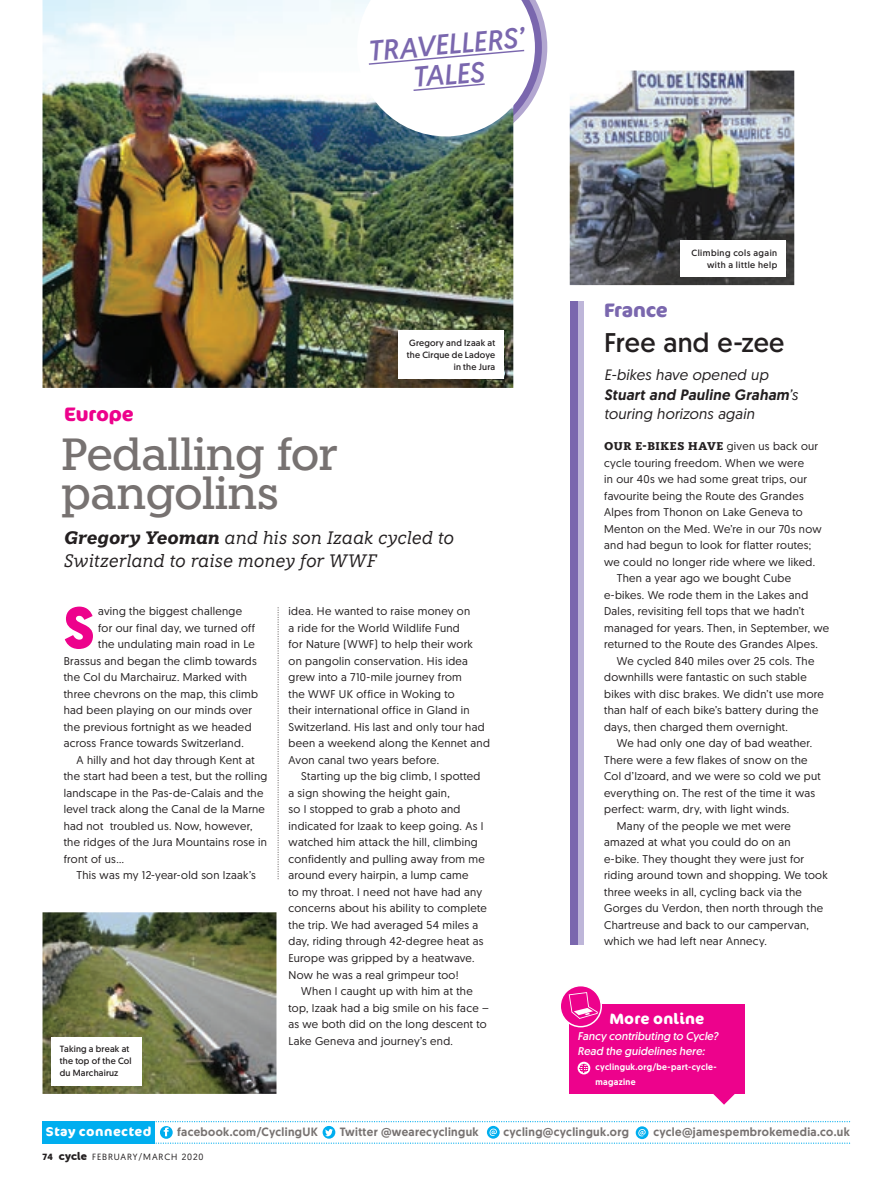
<style>
.page{position:relative;width:893px;height:1191px;background:#fff}
.page>*{position:absolute;margin:0;border:0;box-sizing:border-box;transform-origin:0 0}
.t1{font:700 58.35px "Geomanist";color:#ed028c}
.t2{font:500 45px/39px "Knile";letter-spacing:-.035em;color:#777271}
.t3{font:italic 28.5px/30px "Geomanist";color:#7a67ae;text-align:center}
.t4{font:27px "Geomanist";letter-spacing:.01em;color:#231f20}
.t5{font:700 19.5px "Cocon Pro";letter-spacing:-.005em;color:#7a67ae}
.t6{font:700 19.5px "Cocon Pro";letter-spacing:-.01em;color:#ed028c}
.t7{font:italic 18px/22.5px "Knile";letter-spacing:-.01em;color:#231f20}
.t8{font:italic 15px/19.5px "Geomanist";letter-spacing:.015em;color:#231f20}
.t9{font:700 15px "Cocon Pro";letter-spacing:.015em;color:#fff}
.t10{font:700 12.75px "Cocon Pro";letter-spacing:.04em;color:#fff}
.t11{font:500 12px "Geomanist";letter-spacing:.03em;color:#777271}
.t12{font:11.25px/16.5px "Geomanist";letter-spacing:.025em;color:#231f20}
.t13{font:italic 11.25px/15px "Geomanist";letter-spacing:.005em;color:#fff}
.t14{font:700 11.25px "Knile";letter-spacing:.055em;color:#231f20}
.t15{font:9px/12px "Geomanist";letter-spacing:.025em;color:#231f20;text-align:right}
.t16{font:500 9px/15px "Geomanist";letter-spacing:.035em;color:#fff}
.t17{font:9px/12px "Geomanist";letter-spacing:.05em;color:#231f20;text-align:right}
.t18{font:9px "Geomanist";letter-spacing:.1em;color:#231f20}
.s1{font-weight:700}
.s2{font-weight:500}
.s3{font-family:"Geomanist";font-weight:400}
.s4{font-family:"Museo Sans Rounded 900";font-size:11.25px}
</style>
<div class="page">
<img style="left:43px;top:0;width:470px;height:388px">
<div style="left:43px;top:1121px;width:112px;height:22px;background:#00aeef"></div>
<svg style="left:155px;top:1142px;width:695px;height:1px"></svg>
<svg style="left:277px;top:607px;width:2px;height:272px"></svg>
<img style="left:570px;top:71px;width:224px;height:214px">
<svg style="left:345px;top:0;width:202px;height:149px"></svg>
<img style="left:43px;top:912px;width:233px;height:181px">
<div style="left:577px;top:302px;width:7px;height:643px;background:#beb6d9"></div>
<div style="left:570px;top:302px;width:7px;height:643px;background:#7a67ae"></div>
<svg style="left:160px;top:1126px;width:13px;height:12px"></svg>
<svg style="left:323px;top:1126px;width:12px;height:12px"></svg>
<img style="left:399px;top:331px;width:106px;height:49px">
<div style="left:398px;top:330px;width:106px;height:49px;background:#fff"></div>
<img style="left:52px;top:1037px;width:91px;height:49px">
<div style="left:51px;top:1037px;width:91px;height:48px;background:#fff"></div>
<img style="left:681px;top:241px;width:106px;height:37px">
<div style="left:680px;top:240px;width:106px;height:37px;background:#fff"></div>
<div style="left:487px;top:1125px;width:13px;height:13px;background:#00aeef;border-radius:50%"></div>
<svg style="left:636px;top:1126px;width:12px;height:13px"></svg>
<svg style="left:155px;top:1121px;width:695px;height:15px"></svg>
<div style="left:570px;top:1004px;width:175px;height:90px;background:#ed028c"></div>
<svg style="left:578px;top:1061px;width:12px;height:13px"></svg>
<svg style="left:580px;top:1063px;width:8px;height:9px"></svg>
<svg style="left:561px;top:986px;width:41px;height:41px"></svg>
<svg style="left:713px;top:1094px;width:22px;height:10px"></svg>
<h3 class="t3" style="left:366px;top:36px;width:157px;rotate:-5deg">TRAVELLERS’<br>TALES</h3>
<h3 class="t6" style="left:64px;top:400px;width:71px">Europe</h3>
<p class="t15" style="left:407px;top:336px;width:90px">Gregory and Izaak at the Cirque de Ladoye in the Jura</p>
<h2 class="t2" style="left:61px;top:434px;width:278px">Pedalling for pangolins</h2>
<h3 class="t7" style="left:64px;top:526px;width:392px"><span class="s1">Gregory Yeoman</span> and his son Izaak cycled to<br>Switzerland to raise money for WWF</h3>
<h1 class="t1" style="left:64px;top:589px;width:32px">S</h1>
<p class="t12" style="left:98px;top:602px;width:145px">aving the biggest challenge</p>
<p class="t12" style="left:98px;top:619px;width:159px">for our final day, we turned off</p>
<p class="t12" style="left:98px;top:635px;width:158px">the undulating main road in Le</p>
<p class="t12" style="left:64px;top:652px;width:194px">Brassus and began the climb towards</p>
<p class="t12" style="left:64px;top:668px;width:185px">the Col du Marchairuz. Marked with</p>
<p class="t12" style="left:64px;top:685px;width:196px">three chevrons on the map, this climb</p>
<p class="t12" style="left:64px;top:701px;width:190px">had been playing on our minds over</p>
<p class="t12" style="left:64px;top:718px;width:189px">the previous fortnight as we headed</p>
<p class="t12" style="left:64px;top:734px;width:181px">across France towards Switzerland.</p>
<p class="t12" style="left:77px;top:751px;width:180px">A hilly and hot day through Kent at</p>
<p class="t12" style="left:64px;top:768px;width:205px">the start had been a test, but the rolling</p>
<p class="t12" style="left:64px;top:784px;width:201px">landscape in the Pas-de-Calais and the</p>
<p class="t12" style="left:64px;top:801px;width:203px">level track along the Canal de la Marne</p>
<p class="t12" style="left:64px;top:817px;width:190px">had not troubled us. Now, however,</p>
<p class="t12" style="left:64px;top:834px;width:205px">the ridges of the Jura Mountains rose in</p>
<p class="t12" style="left:64px;top:850px;width:62px">front of us…</p>
<p class="t12" style="left:77px;top:867px;width:181px">This was my 12-year-old son Izaak’s</p>
<p class="t15" style="left:60px;top:1043px;width:73px;text-align:left">Taking a break at the top of the Col du Marchairuz</p>
<p class="t12" style="left:289px;top:603px;width:203px">idea. He wanted to raise money on<br>a ride for the World Wildlife Fund<br>for Nature (WWF) to help their work<br>on pangolin conservation. His idea grew into a 710-mile journey from<br>the WWF UK office in Woking to<br>their international office in Gland in Switzerland. His last and only tour had been a weekend along the Kennet and Avon canal two years before.</p>
<p class="t12" style="left:289px;top:768px;width:200px;text-indent:13px">Starting up the big climb, I spotted a sign showing the height gain,<br>so I stopped to grab a photo and indicated for Izaak to keep going. As I watched him attack the hill, climbing confidently and pulling away from me around every hairpin, a lump came<br>to my throat. I need not have had any concerns about his ability to complete the trip. We had averaged 54 miles a day, riding through 42-degree heat as Europe was gripped by a heatwave.<br>Now he was a real grimpeur too!</p>
<p class="t12" style="left:289px;top:982px;width:202px;text-indent:13px">When I caught up with him at the top, Izaak had a big smile on his face – as we both did on the long descent to<br>Lake Geneva and journey’s end.</p>
<h3 class="t5" style="left:604px;top:296px;width:65px">France</h3>
<p class="t17" style="left:691px;top:246px;width:87px">Climbing cols again with a little help</p>
<h3 class="t4" style="left:604px;top:325px;width:182px">Free and e-zee</h3>
<h3 class="t8" style="left:604px;top:365px;width:195px">E-bikes have opened up<br><span class="s2">Stuart and Pauline Graham</span>’s touring horizons again</h3>
<p class="t14" style="left:604px;top:439px;width:215px">OUR E-BIKES HAVE <span class="s3">given us back our</span></p>
<p class="t12" style="left:604px;top:454px;width:201px">cycle touring freedom. When we were</p>
<p class="t12" style="left:604px;top:470px;width:204px">in our 40s we had some great trips, our</p>
<p class="t12" style="left:604px;top:487px;width:201px">favourite being the Route des Grandes</p>
<p class="t12" style="left:604px;top:503px;width:200px">Alpes from Thonon on Lake Geneva to</p>
<p class="t12" style="left:604px;top:520px;width:219px">Menton on the Med. We’re in our 70s now</p>
<p class="t12" style="left:604px;top:536px;width:208px">and had begun to look for flatter routes;</p>
<p class="t12" style="left:604px;top:553px;width:212px">we could no longer ride where we liked.</p>
<p class="t12" style="left:617px;top:569px;width:176px">Then a year ago we bought Cube</p>
<p class="t12" style="left:604px;top:586px;width:206px">e-bikes. We rode them in the Lakes and</p>
<p class="t12" style="left:604px;top:603px;width:202px">Dales, revisiting fell tops that we hadn’t</p>
<p class="t12" style="left:604px;top:619px;width:227px">managed for years. Then, in September, we</p>
<p class="t12" style="left:604px;top:636px;width:215px">returned to the Route des Grandes Alpes.</p>
<p class="t12" style="left:617px;top:652px;width:199px">We cycled 840 miles over 25 cols. The</p>
<p class="t12" style="left:604px;top:669px;width:204px">downhills were fantastic on such stable</p>
<p class="t12" style="left:604px;top:685px;width:221px">bikes with disc brakes. We didn’t use more</p>
<p class="t12" style="left:604px;top:702px;width:216px">than half of each bike’s battery during the</p>
<p class="t12" style="left:604px;top:718px;width:185px">days, then charged them overnight.</p>
<p class="t12" style="left:617px;top:735px;width:197px">We had only one day of bad weather.</p>
<p class="t12" style="left:604px;top:751px;width:205px">There were a few flakes of snow on the</p>
<p class="t12" style="left:604px;top:768px;width:218px">Col d’Izoard, and we were so cold we put</p>
<p class="t12" style="left:604px;top:784px;width:212px">everything on. The rest of the time it was</p>
<p class="t12" style="left:604px;top:801px;width:187px">perfect: warm, dry, with light winds.</p>
<p class="t12" style="left:617px;top:817px;width:175px">Many of the people we met were</p>
<p class="t12" style="left:604px;top:834px;width:188px">amazed at what you could do on an</p>
<p class="t12" style="left:604px;top:850px;width:202px">e-bike. They thought they were just for</p>
<p class="t12" style="left:604px;top:867px;width:225px">riding around town and shopping. We took</p>
<p class="t12" style="left:604px;top:883px;width:199px">three weeks in all, cycling back via the</p>
<p class="t12" style="left:604px;top:900px;width:221px">Gorges du Verdon, then north through the</p>
<p class="t12" style="left:604px;top:916px;width:206px">Chartreuse and back to our campervan,</p>
<p class="t12" style="left:604px;top:933px;width:164px">which we had left near Annecy.</p>
<h3 class="t9" style="left:609px;top:1008px;width:97px">More online</h3>
<p class="t13" style="left:578px;top:1028px;width:142px">Fancy contributing to Cycle?<br>Read the guidelines here:</p>
<p class="t16" style="left:596px;top:1059px;width:123px">cyclinguk.org/be-part-cycle&shy;magazine</p>
<p class="t10" style="left:46px;top:1123px;width:107px">Stay connected</p>
<p class="t11" style="left:177px;top:1124px;width:142px">facebook.com/CyclingUK</p>
<p class="t11" style="left:340px;top:1124px;width:141px">Twitter @wearecyclinguk</p>
<p class="t11" style="left:503px;top:1124px;width:127px">cycling@cyclinguk.org</p>
<p class="t11" style="left:653px;top:1124px;width:198px">cycle@jamespembrokemedia.co.uk</p>
<p class="t18" style="left:43px;top:1150px;width:163px"><span class="s1">74</span> <span class="s4">cycle</span> FEBRUARY/MARCH 2020</p>
</div>
